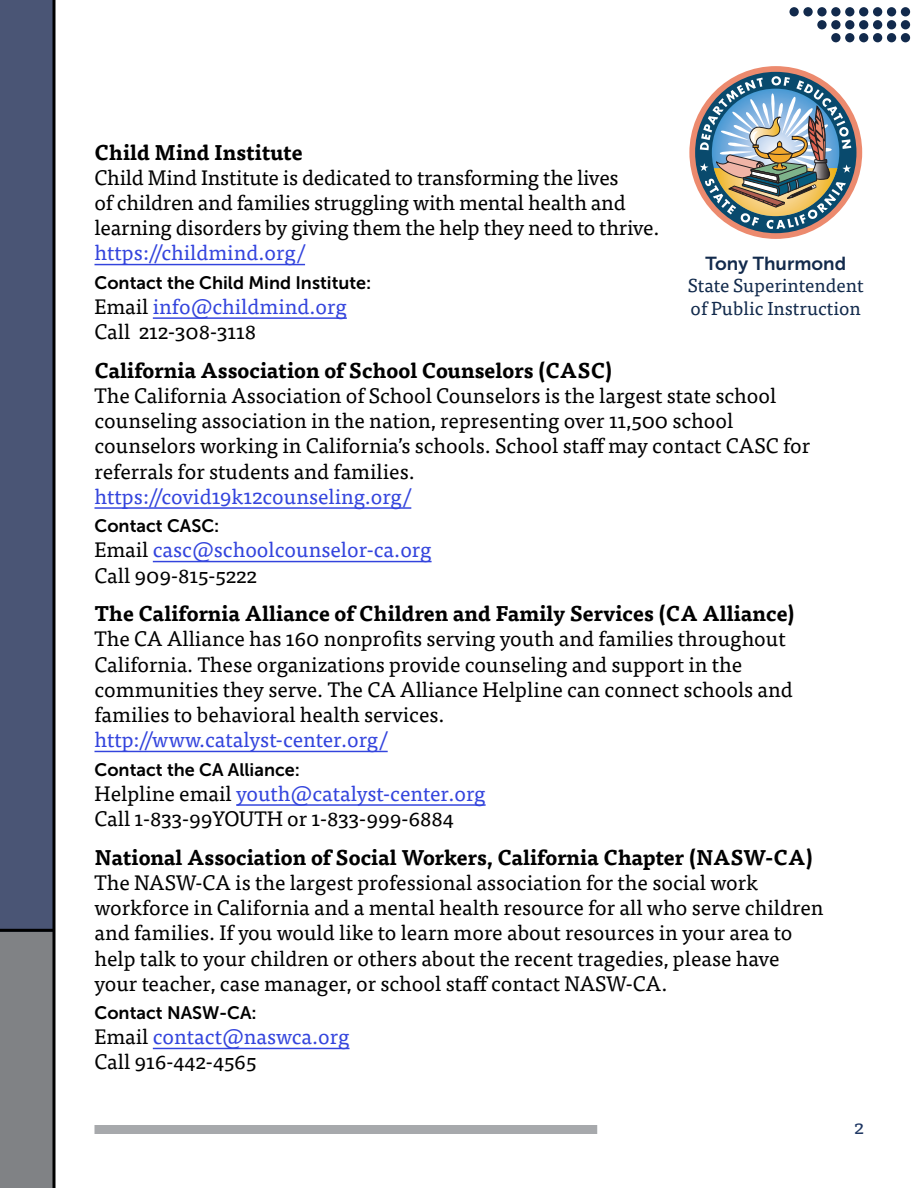
<style>
.page{position:relative;width:918px;height:1188px;background:#fff}
.page>*{position:absolute;margin:0;border:0;box-sizing:border-box;transform-origin:0 0}
.t1{font:21px/25.2px "Tisa Pro";color:#000}
.t2{font:21px "Tisa Pro";color:#34d}
.t3{font:700 21px "Tisa Pro";color:#000}
.t4{font:19.5px "Tisa Pro";color:#1f3763}
.t5{font:18.75px/22.5px "Tisa Pro";color:#122a4c}
.t6{font:18.75px "Museo Sans 700";color:#122a4c}
.t7{font:18px "Museo Sans 700";color:#000}
.s1{color:#000}
</style>
<div class="page">
<div style="left:0;top:0;width:53px;height:1188px;background:#4a5575"></div>
<div style="left:0;top:932px;width:53px;height:256px;background:#808285"></div>
<hr style="left:0;top:929px;width:53px;height:3px;background:#000">
<svg style="left:52px;top:0;width:4px;height:1188px;background:#2a2b2e"></svg>
<hr style="left:94px;top:264px;width:211px;height:1px;background:#34d">
<hr style="left:153px;top:317px;width:194px;height:2px;background:#34d">
<hr style="left:94px;top:507px;width:317px;height:2px;background:#34d">
<hr style="left:153px;top:561px;width:279px;height:1px;background:#34d">
<hr style="left:94px;top:751px;width:294px;height:1px;background:#34d">
<hr style="left:236px;top:804px;width:250px;height:2px;background:#34d">
<hr style="left:153px;top:1048px;width:197px;height:1px;background:#34d">
<div style="left:803px;top:7px;width:10px;height:9px;background:#122a4c;border-radius:50%"></div>
<div style="left:789px;top:7px;width:10px;height:9px;background:#122a4c;border-radius:50%"></div>
<div style="left:859px;top:7px;width:9px;height:9px;background:#122a4c;border-radius:50%"></div>
<div style="left:859px;top:20px;width:9px;height:9px;background:#122a4c;border-radius:50%"></div>
<div style="left:859px;top:33px;width:9px;height:9px;background:#122a4c;border-radius:50%"></div>
<div style="left:831px;top:7px;width:10px;height:9px;background:#122a4c;border-radius:50%"></div>
<div style="left:831px;top:20px;width:10px;height:9px;background:#122a4c;border-radius:50%"></div>
<div style="left:831px;top:33px;width:10px;height:9px;background:#122a4c;border-radius:50%"></div>
<div style="left:887px;top:7px;width:9px;height:9px;background:#122a4c;border-radius:50%"></div>
<div style="left:887px;top:20px;width:9px;height:9px;background:#122a4c;border-radius:50%"></div>
<div style="left:887px;top:33px;width:9px;height:9px;background:#122a4c;border-radius:50%"></div>
<div style="left:817px;top:7px;width:10px;height:9px;background:#122a4c;border-radius:50%"></div>
<div style="left:817px;top:20px;width:10px;height:9px;background:#122a4c;border-radius:50%"></div>
<div style="left:873px;top:7px;width:9px;height:9px;background:#122a4c;border-radius:50%"></div>
<div style="left:873px;top:20px;width:9px;height:9px;background:#122a4c;border-radius:50%"></div>
<div style="left:873px;top:33px;width:9px;height:9px;background:#122a4c;border-radius:50%"></div>
<div style="left:845px;top:7px;width:9px;height:9px;background:#122a4c;border-radius:50%"></div>
<div style="left:845px;top:20px;width:9px;height:9px;background:#122a4c;border-radius:50%"></div>
<div style="left:845px;top:33px;width:9px;height:9px;background:#122a4c;border-radius:50%"></div>
<div style="left:901px;top:7px;width:9px;height:9px;background:#122a4c;border-radius:50%"></div>
<div style="left:901px;top:20px;width:9px;height:9px;background:#122a4c;border-radius:50%"></div>
<div style="left:901px;top:33px;width:9px;height:9px;background:#122a4c;border-radius:50%"></div>
<div style="left:94px;top:1125px;width:503px;height:9px;background:#a7a9ac"></div>
<svg style="left:689px;top:66px;width:173px;height:173px;background:#e58d74"></svg>
<div style="left:695px;top:72px;width:161px;height:161px;background:#094a6d;border-radius:50%"></div>
<img style="left:700px;top:76px;width:151px;height:153px">
<h3 class="t3" style="left:94px;top:135px;width:210px">Child Mind Institute</h3>
<p class="t1" style="left:94px;top:164px;width:567px">Child Mind Institute is dedicated to transforming the lives<br>of children and families struggling with mental health and learning disorders by giving them the help they need to thrive.</p>
<p class="t2" style="left:94px;top:238px;width:212px">https://childmind.org/</p>
<h4 class="t7" style="left:94px;top:272px;width:278px">Contact the Child Mind Institute:</h4>
<p class="t2" style="left:94px;top:291px;width:254px"><span class="s1">Email</span> info@childmind.org</p>
<p class="t1" style="left:94px;top:318px;width:163px">Call 212-308-3118</p>
<h3 class="t3" style="left:94px;top:353px;width:519px">California Association of School Counselors (CASC)</h3>
<p class="t1" style="left:94px;top:382px;width:717px">The California Association of School Counselors is the largest state school counseling association in the nation, representing over 11,500 school counselors working in California’s schools. School staff may contact CASC for referrals for students and families.</p>
<p class="t2" style="left:94px;top:481px;width:318px">https://covid19k12counseling.org/</p>
<h4 class="t7" style="left:94px;top:516px;width:126px">Contact CASC:</h4>
<p class="t2" style="left:94px;top:535px;width:339px"><span class="s1">Email</span> casc@schoolcounselor-ca.org</p>
<p class="t1" style="left:94px;top:561px;width:164px">Call 909-815-5222</p>
<h3 class="t3" style="left:94px;top:597px;width:702px">The California Alliance of Children and Family Services (CA Alliance)</h3>
<p class="t1" style="left:94px;top:625px;width:700px">The CA Alliance has 160 nonprofits serving youth and families throughout California. These organizations provide counseling and support in the communities they serve. The CA Alliance Helpline can connect schools and families to behavioral health services.</p>
<p class="t2" style="left:94px;top:724px;width:295px">http://www.catalyst-center.org/</p>
<h4 class="t7" style="left:94px;top:759px;width:207px">Contact the CA Alliance:</h4>
<p class="t2" style="left:94px;top:778px;width:393px"><span class="s1">Helpline email</span> youth@catalyst-center.org</p>
<p class="t1" style="left:94px;top:805px;width:361px">Call 1-833-99YOUTH or 1-833-999-6884</p>
<h3 class="t3" style="left:94px;top:840px;width:720px">National Association of Social Workers, California Chapter (NASW-CA)</h3>
<p class="t1" style="left:94px;top:869px;width:730px">The NASW-CA is the largest professional association for the social work workforce in California and a mental health resource for all who serve children and families. If you would like to learn more about resources in your area to help talk to your children or others about the recent tragedies, please have your teacher, case manager, or school staff contact NASW-CA.</p>
<h4 class="t7" style="left:94px;top:1003px;width:164px">Contact NASW-CA:</h4>
<p class="t2" style="left:94px;top:1021px;width:257px"><span class="s1">Email</span> contact@naswca.org</p>
<p class="t1" style="left:94px;top:1048px;width:163px">Call 916-442-4565</p>
<p class="t6" style="left:705px;top:253px;width:142px">Tony Thurmond</p>
<p class="t5" style="left:688px;top:273px;width:177px">State Superintendent of Public Instruction</p>
<p class="t4" style="left:854px;top:1113px;width:11px">2</p>
</div>
